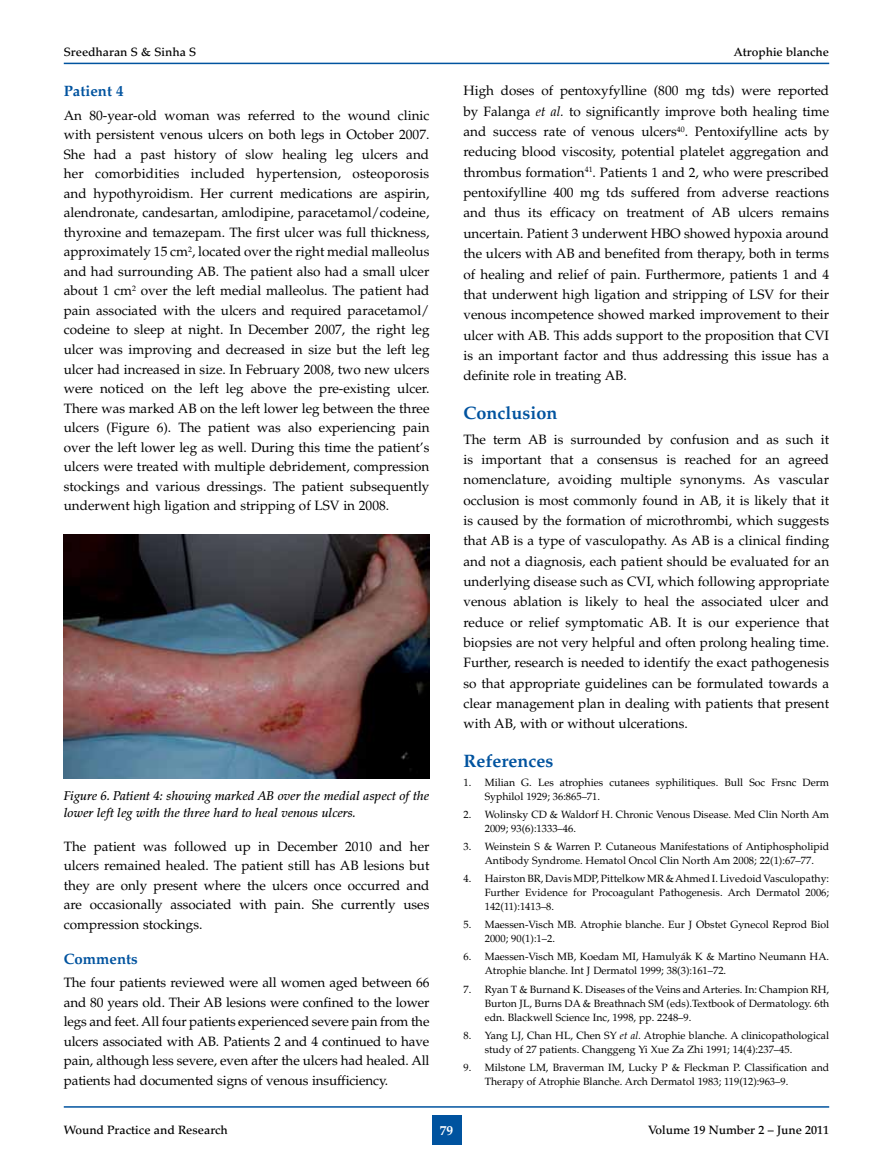
<style>
.page{position:relative;width:893px;height:1170px;background:#fff}
.page>*{position:absolute;margin:0;border:0;box-sizing:border-box;transform-origin:0 0}
.t1{font:700 18px "Palatino";color:#00539f}
.t2{font:700 15px "Palatino";color:#00539f}
.t3{font:13.5px/19.5px "Palatino";color:#000;text-align:justify}
.t4{font:700 13.5px "Palatino";color:#fff}
.t5{font:italic 500 12.75px/16.5px "Palatino";color:#000}
.t6{font:500 12px "Palatino";color:#000}
.t7{font:10.5px/14px "Palatino";color:#000}
.s1{font-style:italic}
</style>
<div class="page">
<div style="left:432px;top:1114px;width:29px;height:30px;background:#00539f"></div>
<hr style="left:64px;top:1106px;width:765px;height:1px;background:#00539f">
<hr style="left:64px;top:63px;width:765px;height:1px;background:#00539f">
<img style="left:64px;top:534px;width:365px;height:244px">
<p class="t6" style="left:64px;top:45px;width:134px">Sreedharan S &amp; Sinha S</p>
<p class="t6" style="left:734px;top:45px;width:97px">Atrophie blanche</p>
<p class="t2" style="left:64px;top:82px;width:61px">Patient 4</p>
<p class="t3" style="left:64px;top:106px;width:367px">An 80-year-old woman was referred to the wound clinic with persistent venous ulcers on both legs in October 2007.<br>She had a past history of slow healing leg ulcers and her comorbidities included hypertension, osteoporosis and hypothyroidism. Her current medications are aspirin, alendronate, candesartan, amlodipine, paracetamol/codeine, thyroxine and temazepam. The first ulcer was full thickness, approximately 15 cm<sup>2</sup>, located over the right medial malleolus and had surrounding AB. The patient also had a small ulcer about 1 cm<sup>2</sup> over the left medial malleolus. The patient had pain associated with the ulcers and required paracetamol/ codeine to sleep at night. In December 2007, the right leg ulcer was improving and decreased in size but the left leg ulcer had increased in size. In February 2008, two new ulcers were noticed on the left leg above the pre-existing ulcer.<br>There was marked AB on the left lower leg between the three ulcers (Figure 6). The patient was also experiencing pain over the left lower leg as well. During this time the patient’s ulcers were treated with multiple debridement, compression stockings and various dressings. The patient subsequently underwent high ligation and stripping of LSV in 2008.</p>
<p class="t5" style="left:64px;top:787px;width:367px">Figure 6. Patient 4: showing marked AB over the medial aspect of the lower left leg with the three hard to heal venous ulcers.</p>
<p class="t3" style="left:64px;top:836px;width:367px">The patient was followed up in December 2010 and her ulcers remained healed. The patient still has AB lesions but they are only present where the ulcers once occurred and are occasionally associated with pain. She currently uses compression stockings.</p>
<p class="t2" style="left:64px;top:949px;width:76px">Comments</p>
<p class="t3" style="left:64px;top:973px;width:367px">The four patients reviewed were all women aged between 66 and 80 years old. Their AB lesions were confined to the lower legs and feet. All four patients experienced severe pain from the ulcers associated with AB. Patients 2 and 4 continued to have pain, although less severe, even after the ulcers had healed. All patients had documented signs of venous insufficiency.</p>
<p class="t3" style="left:463px;top:81px;width:367px;line-height:20.4px">High doses of pentoxyfylline (800 mg tds) were reported by Falanga <span class="s1">et al.</span> to significantly improve both healing time and success rate of venous ulcers<sup>40</sup>. Pentoxifylline acts by reducing blood viscosity, potential platelet aggregation and thrombus formation<sup>41</sup>. Patients 1 and 2, who were prescribed pentoxifylline 400 mg tds suffered from adverse reactions and thus its efficacy on treatment of AB ulcers remains uncertain. Patient 3 underwent HBO showed hypoxia around the ulcers with AB and benefited from therapy, both in terms of healing and relief of pain. Furthermore, patients 1 and 4 that underwent high ligation and stripping of LSV for their venous incompetence showed marked improvement to their ulcer with AB. This adds support to the proposition that CVI is an important factor and thus addressing this issue has a definite role in treating AB.</p>
<h1 class="t1" style="left:463px;top:402px;width:95px">Conclusion</h1>
<p class="t3" style="left:463px;top:429px;width:367px;line-height:20.4px">The term AB is surrounded by confusion and as such it is important that a consensus is reached for an agreed nomenclature, avoiding multiple synonyms. As vascular occlusion is most commonly found in AB, it is likely that it is caused by the formation of microthrombi, which suggests that AB is a type of vasculopathy. As AB is a clinical finding and not a diagnosis, each patient should be evaluated for an underlying disease such as CVI, which following appropriate venous ablation is likely to heal the associated ulcer and reduce or relief symptomatic AB. It is our experience that biopsies are not very helpful and often prolong healing time.<br>Further, research is needed to identify the exact pathogenesis so that appropriate guidelines can be formulated towards a clear management plan in dealing with patients that present with AB, with or without ulcerations.</p>
<h1 class="t1" style="left:463px;top:750px;width:91px">References</h1>
<p class="t7" style="left:485px;top:775px;width:346px;text-indent:-21px">1. Milian G. Les atrophies cutanees syphilitiques. Bull Soc Frsnc Derm<br>Syphilol 1929; 36:865–71.</p>
<p class="t7" style="left:485px;top:807px;width:346px;text-indent:-21px">2. Wolinsky CD &amp; Waldorf H. Chronic Venous Disease. Med Clin North Am<br>2009; 93(6):1333–46.</p>
<p class="t7" style="left:463px;top:839px;width:367px;text-align:center">3. Weinstein S &amp; Warren P. Cutaneous Manifestations of Antiphospholipid<br>Antibody Syndrome. Hematol Oncol Clin North Am 2008; 22(1):67–77.</p>
<p class="t7" style="left:485px;top:871px;width:346px;text-align:justify;text-indent:-21px">4. Hairston BR, Davis MDP, Pittelkow MR &amp; Ahmed I. Livedoid Vasculopathy:<br>Further Evidence for Procoagulant Pathogenesis. Arch Dermatol 2006; 142(11):1413–8.</p>
<p class="t7" style="left:485px;top:917px;width:346px;text-indent:-21px">5. Maessen-Visch MB. Atrophie blanche. Eur J Obstet Gynecol Reprod Biol<br>2000; 90(1):1–2.</p>
<p class="t7" style="left:485px;top:949px;width:346px;text-indent:-21px">6. Maessen-Visch MB, Koedam MI, Hamulyák K &amp; Martino Neumann HA.<br>Atrophie blanche. Int J Dermatol 1999; 38(3):161–72.</p>
<p class="t7" style="left:485px;top:982px;width:346px;text-align:justify;text-indent:-21px">7. Ryan T &amp; Burnand K. Diseases of the Veins and Arteries. In: Champion RH, Burton JL, Burns DA &amp; Breathnach SM (eds).Textbook of Dermatology. 6th edn. Blackwell Science Inc, 1998, pp. 2248–9.</p>
<p class="t7" style="left:485px;top:1028px;width:346px;text-indent:-21px">8. Yang LJ, Chan HL, Chen SY <span class="s1">et al.</span> Atrophie blanche. A clinicopathological study of 27 patients. Changgeng Yi Xue Za Zhi 1991; 14(4):237–45.</p>
<p class="t7" style="left:485px;top:1060px;width:346px;text-indent:-21px">9. Milstone LM, Braverman IM, Lucky P &amp; Fleckman P. Classification and<br>Therapy of Atrophie Blanche. Arch Dermatol 1983; 119(12):963–9.</p>
<p class="t6" style="left:64px;top:1122px;width:166px">Wound Practice and Research</p>
<p class="t4" style="left:440px;top:1121px;width:15px">79</p>
<p class="t6" style="left:648px;top:1122px;width:182px">Volume 19 Number 2 – June 2011</p>
</div>
